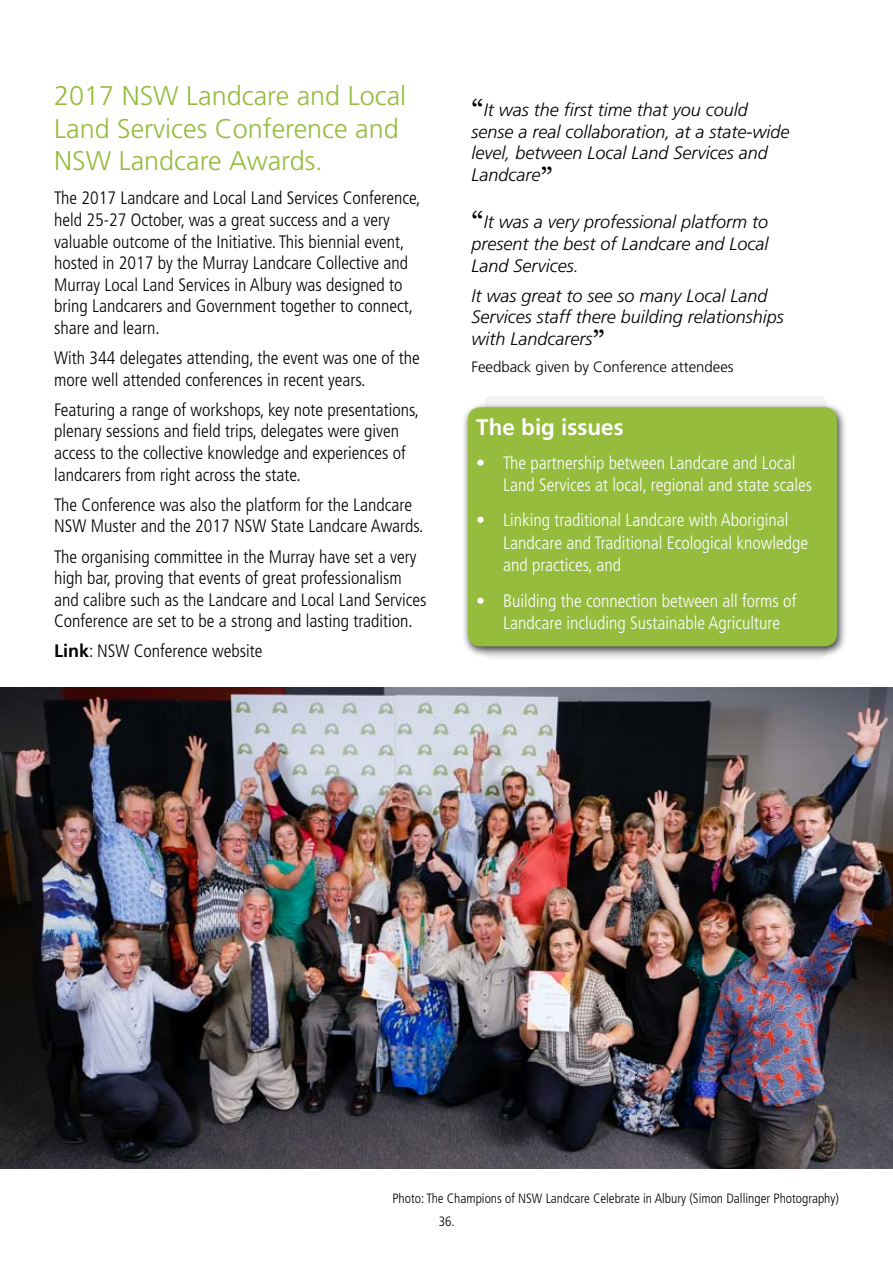
<style>
.page{position:relative;width:893px;height:1263px;background:#fff}
.page>*{position:absolute;margin:0;border:0;box-sizing:border-box;transform-origin:0 0}
.t1{font:300 27px/32.4px "Frutiger LT Std";color:#95bc3d}
.t2{font:700 22.5px "Frutiger LT Std";color:#fff}
.t3{font:300 condensed 18px/21.6px "Frutiger LT Std";color:#000}
.t4{font:italic 300 18px/21.6px "Frutiger LT Std";color:#000}
.t5{font:300 condensed 18px/22.5px "Frutiger LT Std";color:#fff}
.t6{font:300 15px "Frutiger LT Std";color:#000}
.t7{font:300 condensed 13.5px/22.5px "Frutiger LT Std";color:#000}
.s1{font-weight:700;font-stretch:normal}
.s2{font-family:"Georgia";font-weight:400;font-style:normal;font-size:30px}
</style>
<div class="page">
<div style="left:484px;top:396px;width:343px;height:263px;background:#f2f2f2;border-radius:8px"></div>
<div style="left:462px;top:403px;width:385px;height:255px;background:#000;opacity:.75"></div>
<div style="left:468px;top:407px;width:369px;height:239px;background:#95bc3d;border-radius:13px"></div>
<img style="left:0;top:688px;width:893px;height:480px">
<h1 class="t1" style="left:54px;top:80px;width:354px">2017 NSW Landcare and Local<br>Land Services Conference and<br>NSW Landcare Awards.</h1>
<p class="t3" style="left:54px;top:188px;width:368px">The 2017 Landcare and Local Land Services Conference, held 25-27 October, was a great success and a very valuable outcome of the Initiative. This biennial event, hosted in 2017 by the Murray Landcare Collective and Murray Local Land Services in Albury was designed to bring Landcarers and Government together to connect, share and learn.</p>
<p class="t3" style="left:54px;top:347px;width:367px">With 344 delegates attending, the event was one of the more well attended conferences in recent years.</p>
<p class="t3" style="left:54px;top:399px;width:367px">Featuring a range of workshops, key note presentations, plenary sessions and field trips, delegates were given access to the collective knowledge and experiences of landcarers from right across the state.</p>
<p class="t3" style="left:54px;top:494px;width:371px">The Conference was also the platform for the Landcare<br>NSW Muster and the 2017 NSW State Landcare Awards.</p>
<p class="t3" style="left:54px;top:546px;width:374px">The organising committee in the Murray have set a very high bar, proving that events of great professionalism and calibre such as the Landcare and Local Land Services Conference are set to be a strong and lasting tradition.</p>
<p class="t3" style="left:54px;top:641px;width:210px"><span class="s1">Link</span>: NSW Conference website</p>
<p class="t4" style="left:471px;top:99px;width:320px"><span class="s2">“</span>It was the first time that you could sense a real collaboration, at a state-wide level, between Local Land Services and<br>Landcare<span class="s2">”</span></p>
<p class="t4" style="left:471px;top:212px;width:299px;text-align:justify"><span class="s2">“</span>It was a very professional platform to present the best of Landcare and Local Land Services.</p>
<p class="t4" style="left:471px;top:285px;width:314px">It was great to see so many Local Land<br>Services staff there building relationships with Landcarers<span class="s2">”</span></p>
<p class="t6" style="left:471px;top:358px;width:264px">Feedback given by Conference attendees</p>
<p class="t2" style="left:476px;top:414px;width:149px">The big issues</p>
<p class="t5" style="left:503px;top:451px;width:310px;text-indent:-27px">• The partnership between Landcare and Local<br>Land Services at local, regional and state scales</p>
<p class="t5" style="left:503px;top:509px;width:307px;text-indent:-27px">• Linking traditional Landcare with Aboriginal<br>Landcare and Traditional Ecological knowledge and practices, and</p>
<p class="t5" style="left:503px;top:589px;width:295px;text-indent:-27px">• Building the connection between all forms of<br>Landcare including Sustainable Agriculture</p>
<p class="t7" style="left:439px;top:1187px;width:402px;text-indent:-46px">Photo: The Champions of NSW Landcare Celebrate in Albury (Simon Dallinger Photography)<br>36.</p>
</div>
